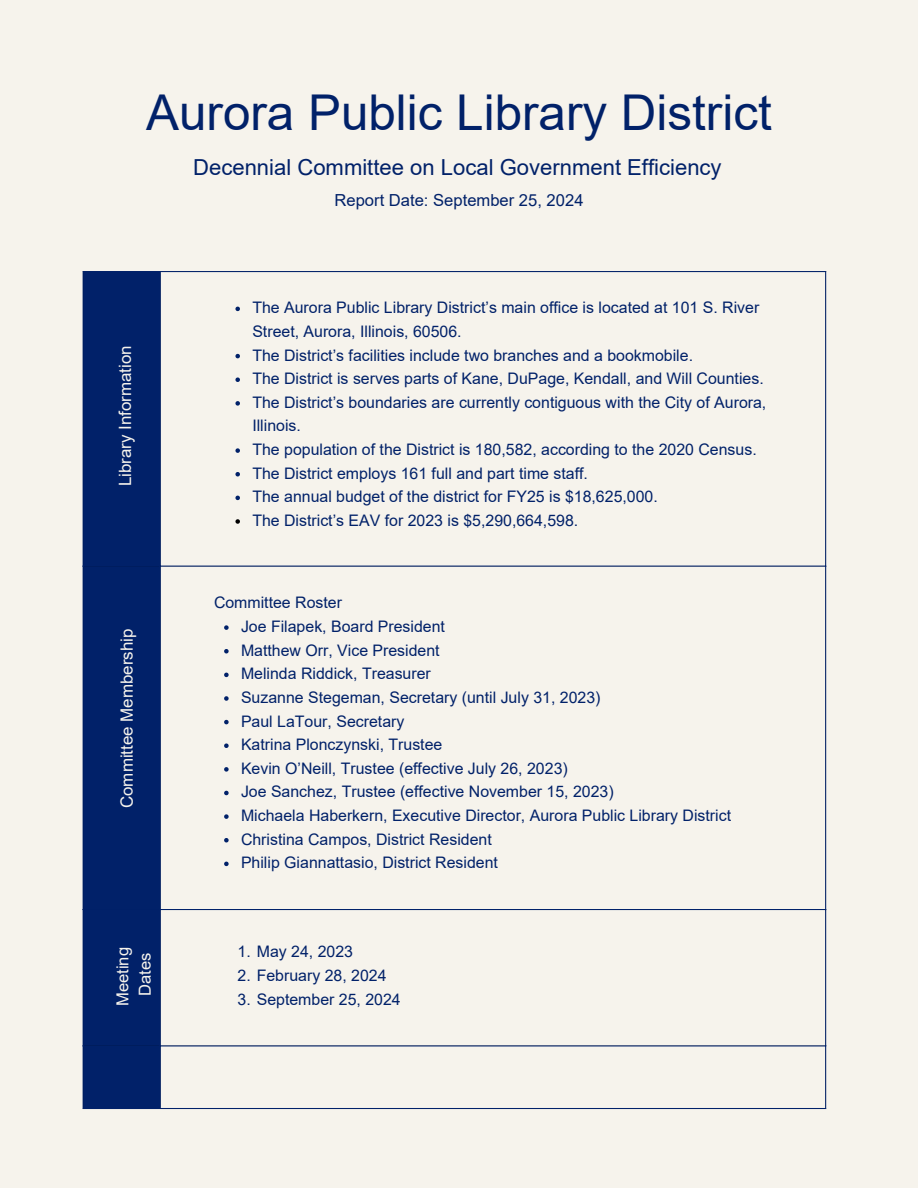
<style>
.page{position:relative;width:918px;height:1188px;background:#f6f3ec}
.page>*{position:absolute;margin:0;border:0;box-sizing:border-box;transform-origin:0 0}
.t1{font:49.35px "Arial";color:#012169}
.t2{font:22.05px "Arial";color:#012169}
.t3{font:16.95px "Arial";color:#f6f3ec}
.t4{font:16.65px "Arial";color:#012169}
.t5{font:16.65px "Arial";color:#f6f3ec}
.t6{font:15.9px/23.7px "Arial";color:#012169}
</style>
<div class="page">
<div style="left:84px;top:272px;width:76px;height:836px;background:#012169"></div>
<hr style="left:83px;top:272px;width:1px;height:836px;background:#012169">
<hr style="left:160px;top:272px;width:1px;height:836px;background:#012169">
<hr style="left:825px;top:272px;width:1px;height:836px;background:#012169">
<hr style="left:83px;top:271px;width:743px;height:1px;background:#012169">
<hr style="left:83px;top:566px;width:743px;height:1px;background:#012169">
<hr style="left:83px;top:909px;width:743px;height:1px;background:#012169">
<hr style="left:83px;top:1045px;width:743px;height:1px;background:#012169">
<hr style="left:83px;top:1108px;width:743px;height:1px;background:#012169">
<svg style="left:235px;top:307px;width:5px;height:4px"></svg>
<svg style="left:235px;top:354px;width:5px;height:4px"></svg>
<svg style="left:235px;top:377px;width:5px;height:5px"></svg>
<svg style="left:235px;top:401px;width:5px;height:5px"></svg>
<svg style="left:235px;top:448px;width:5px;height:5px"></svg>
<svg style="left:235px;top:472px;width:5px;height:4px"></svg>
<svg style="left:235px;top:496px;width:5px;height:4px"></svg>
<svg style="left:235px;top:519px;width:5px;height:5px"></svg>
<svg style="left:224px;top:625px;width:5px;height:5px"></svg>
<svg style="left:224px;top:649px;width:5px;height:4px"></svg>
<svg style="left:224px;top:673px;width:5px;height:4px"></svg>
<svg style="left:224px;top:696px;width:5px;height:5px"></svg>
<svg style="left:224px;top:720px;width:5px;height:4px"></svg>
<svg style="left:224px;top:743px;width:5px;height:5px"></svg>
<svg style="left:224px;top:767px;width:5px;height:5px"></svg>
<svg style="left:224px;top:791px;width:5px;height:4px"></svg>
<svg style="left:224px;top:814px;width:5px;height:5px"></svg>
<svg style="left:224px;top:838px;width:5px;height:4px"></svg>
<svg style="left:224px;top:862px;width:5px;height:4px"></svg>
<h1 class="t1" style="left:146px;top:85px;width:627px">Aurora Public Library District</h1>
<h2 class="t3" style="left:116px;top:486px;width:143px;rotate:-90deg">Library Information</h2>
<p class="t3" style="left:118px;top:808px;width:181px;rotate:-90deg">Committee Membership</p>
<p class="t5" style="left:113px;top:1006px;width:61px;rotate:-90deg">Meeting</p>
<p class="t5" style="left:136px;top:996px;width:45px;rotate:-90deg">Dates</p>
<p class="t2" style="left:193px;top:155px;width:530px">Decennial Committee on Local Government Efficiency</p>
<p class="t4" style="left:335px;top:191px;width:251px">Report Date: September 25, 2024</p>
<p class="t6" style="left:252px;top:296px;width:508px">The Aurora Public Library District’s main office is located at 101 S. River<br>Street, Aurora, Illinois, 60506.</p>
<p class="t6" style="left:252px;top:343px;width:442px">The District’s facilities include two branches and a bookmobile.</p>
<p class="t6" style="left:252px;top:367px;width:513px">The District is serves parts of Kane, DuPage, Kendall, and Will Counties.</p>
<p class="t6" style="left:252px;top:390px;width:516px">The District’s boundaries are currently contiguous with the City of Aurora,<br>Illinois.</p>
<p class="t6" style="left:252px;top:438px;width:506px">The population of the District is 180,582, according to the 2020 Census.</p>
<p class="t6" style="left:252px;top:461px;width:337px">The District employs 161 full and part time staff.</p>
<p class="t6" style="left:252px;top:485px;width:407px">The annual budget of the district for FY25 is $18,625,000.</p>
<p class="t6" style="left:252px;top:509px;width:327px">The District’s EAV for 2023 is $5,290,664,598.</p>
<p class="t6" style="left:214px;top:591px;width:130px">Committee Roster</p>
<p class="t6" style="left:241px;top:615px;width:206px">Joe Filapek, Board President</p>
<p class="t6" style="left:241px;top:638px;width:200px">Matthew Orr, Vice President</p>
<p class="t6" style="left:241px;top:662px;width:191px">Melinda Riddick, Treasurer</p>
<p class="t6" style="left:241px;top:686px;width:361px">Suzanne Stegeman, Secretary (until July 31, 2023)</p>
<p class="t6" style="left:241px;top:709px;width:165px">Paul LaTour, Secretary</p>
<p class="t6" style="left:241px;top:733px;width:203px">Katrina Plonczynski, Trustee</p>
<p class="t6" style="left:241px;top:756px;width:328px">Kevin O’Neill, Trustee (effective July 26, 2023)</p>
<p class="t6" style="left:241px;top:780px;width:374px">Joe Sanchez, Trustee (effective November 15, 2023)</p>
<p class="t6" style="left:241px;top:804px;width:492px">Michaela Haberkern, Executive Director, Aurora Public Library District</p>
<p class="t6" style="left:241px;top:827px;width:252px">Christina Campos, District Resident</p>
<p class="t6" style="left:241px;top:851px;width:259px">Philip Giannattasio, District Resident</p>
<p class="t6" style="left:238px;top:940px;width:117px">1. May 24, 2023</p>
<p class="t6" style="left:238px;top:964px;width:151px">2. February 28, 2024</p>
<p class="t6" style="left:238px;top:987px;width:165px">3. September 25, 2024</p>
</div>
